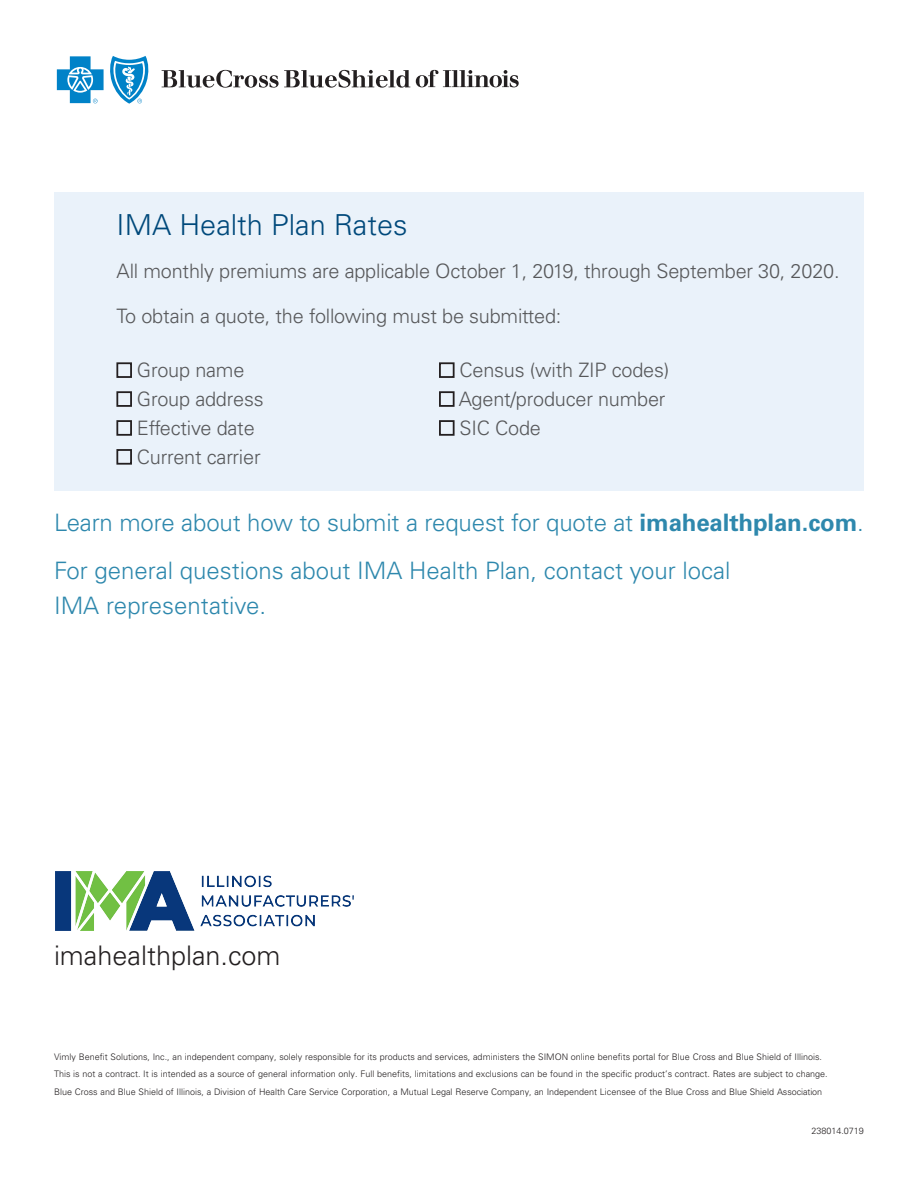
<style>
.page{position:relative;width:918px;height:1188px;background:#fff}
.page>*{position:absolute;margin:0;border:0;box-sizing:border-box;transform-origin:0 0}
.t1{font:300 28.95px "Univers LT Std";color:#00497b}
.t2{font:300 27px "Univers LT Std";color:#231f20}
.t3{font:300 24px/48px "Univers LT Std";color:#2e88ad}
.t4{font:300 19.8px/29px "Univers LT Std";letter-spacing:-.01em;color:#57585a}
.t5{font:300 9px/17.5px "Univers LT Std";color:#231f20}
.s1{font-weight:700}
</style>
<div class="page">
<svg style="left:162px;top:70px;width:248px;height:18px"></svg>
<svg style="left:416px;top:70px;width:103px;height:17px"></svg>
<svg style="left:57px;top:56px;width:92px;height:48px"></svg>
<div style="left:54px;top:192px;width:810px;height:298px;background:#eaf2fa"></div>
<div style="left:116px;top:362px;width:16px;height:16px;border:2px solid #231f20"></div>
<div style="left:116px;top:391px;width:16px;height:16px;border:2px solid #231f20"></div>
<div style="left:116px;top:420px;width:16px;height:16px;border:2px solid #231f20"></div>
<div style="left:116px;top:449px;width:16px;height:16px;border:2px solid #231f20"></div>
<div style="left:439px;top:362px;width:16px;height:16px;border:2px solid #231f20"></div>
<div style="left:439px;top:391px;width:16px;height:16px;border:2px solid #231f20"></div>
<div style="left:439px;top:420px;width:16px;height:16px;border:2px solid #231f20"></div>
<img style="left:56px;top:872px;width:297px;height:58px">
<h1 class="t1" style="left:117px;top:207px;width:292px">IMA Health Plan Rates</h1>
<h3 class="t4" style="left:117px;top:256px;width:724px">All monthly premiums are applicable October 1, 2019, through September 30, 2020.</h3>
<h3 class="t4" style="left:117px;top:301px;width:446px">To obtain a quote, the following must be submitted:</h3>
<h3 class="t4" style="left:137px;top:356px;width:128px">Group name<br>Group address<br>Effective date<br>Current carrier</h3>
<h3 class="t4" style="left:459px;top:356px;width:212px">Census (with ZIP codes)<br>Agent/producer number<br>SIC Code</h3>
<h3 class="t3" style="left:54px;top:499px;width:811px">Learn more about how to submit a request for quote at <span class="s1">imahealthplan.com</span>.<br>For general questions about IMA Health Plan, contact your local</h3>
<h3 class="t3" style="left:54px;top:581px;width:214px">IMA representative.</h3>
<h2 class="t2" style="left:54px;top:939px;width:228px">imahealthplan.com</h2>
<p class="t5" style="left:54px;top:1048px;width:775px">Vimly Benefit Solutions, Inc., an independent company, solely responsible for its products and services, administers the SIMON online benefits portal for Blue Cross and Blue Shield of Illinois.<br>This is not a contract. It is intended as a source of general information only. Full benefits, limitations and exclusions can be found in the specific product’s contract. Rates are subject to change.<br>Blue Cross and Blue Shield of Illinois, a Division of Health Care Service Corporation, a Mutual Legal Reserve Company, an Independent Licensee of the Blue Cross and Blue Shield Association</p>
<p class="t5" style="left:811px;top:1122px;width:54px">238014.0719</p>
</div>
